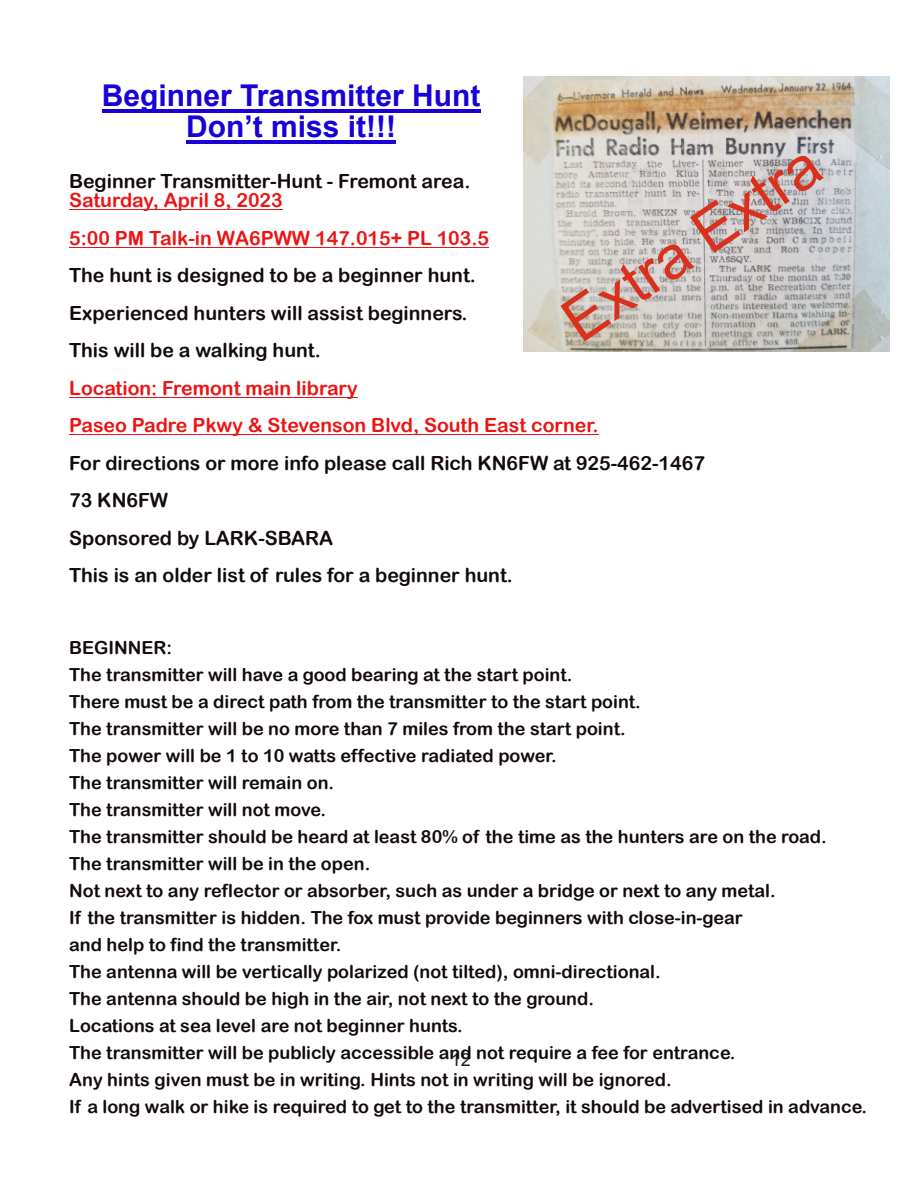
<style>
.page{position:relative;width:918px;height:1188px;background:#fff}
.page>*{position:absolute;margin:0;border:0;box-sizing:border-box;transform-origin:0 0}
.t1{font:60.15px "Arial";color:#d9311d}
.t2{font:700 30px/31px "Arial";color:#1a00d8;text-align:center}
.t3{font:19.5px/37.5px "Arial Rounded MT Bold";color:#130a0a}
.t4{font:19.5px/37.5px "Arial Rounded MT Bold";color:#eb1414}
.t5{font:19.5px/37.5px "Arial Rounded MT Bold";color:#ea1515}
.t6{font:18px/27px "Arial Rounded MT Bold";color:#130a0a}
.t7{font:18px "Arial";color:#231f20}
</style>
<div class="page">
<hr style="left:102px;top:109px;width:378px;height:3px;background:#1a00d8">
<hr style="left:186px;top:140px;width:210px;height:3px;background:#1a00d8">
<hr style="left:69px;top:209px;width:214px;height:1px;background:#ea1515">
<hr style="left:69px;top:247px;width:420px;height:1px;background:#ea1515">
<hr style="left:69px;top:397px;width:289px;height:1px;background:#eb1414">
<hr style="left:69px;top:434px;width:530px;height:1px;background:#eb1414">
<img style="left:524px;top:77px;width:366px;height:274px">
<h2 class="t2" style="left:102px;top:83px;width:380px">Beginner Transmitter Hunt<br>Don’t miss it!!!</h2>
<p class="t3" style="left:69px;top:164px;width:403px">Beginner Transmitter-Hunt - Fremont area.</p>
<p class="t5" style="left:69px;top:184px;width:421px">Saturday, April 8, 2023<br>5:00 PM Talk-in WA6PWW 147.015+ PL 103.5</p>
<p class="t3" style="left:69px;top:259px;width:408px">The hunt is designed to be a beginner hunt.<br>Experienced hunters will assist beginners.<br>This will be a walking hunt.</p>
<p class="t4" style="left:69px;top:371px;width:531px">Location: Fremont main library<br>Paseo Padre Pkwy &amp; Stevenson Blvd, South East corner.</p>
<p class="t3" style="left:69px;top:446px;width:637px">For directions or more info please call Rich KN6FW at 925-462-1467<br>73 KN6FW<br>Sponsored by LARK-SBARA<br>This is an older list of rules for a beginner hunt.</p>
<h1 class="t1" style="left:556px;top:307px;width:299px;rotate:-34deg">Extra Extra</h1>
<p class="t6" style="left:69px;top:636px;width:799px">BEGINNER:<br>The transmitter will have a good bearing at the start point.<br>There must be a direct path from the transmitter to the start point.<br>The transmitter will be no more than 7 miles from the start point.<br>The power will be 1 to 10 watts effective radiated power.<br>The transmitter will remain on.<br>The transmitter will not move.<br>The transmitter should be heard at least 80% of the time as the hunters are on the road.<br>The transmitter will be in the open.<br>Not next to any reflector or absorber, such as under a bridge or next to any metal.<br>If the transmitter is hidden. The fox must provide beginners with close-in-gear<br>and help to find the transmitter.<br>The antenna will be vertically polarized (not tilted), omni-directional.<br>The antenna should be high in the air, not next to the ground.<br>Locations at sea level are not beginner hunts.<br>The transmitter will be publicly accessible and not require a fee for entrance.<br>Any hints given must be in writing. Hints not in writing will be ignored.<br>If a long walk or hike is required to get to the transmitter, it should be advertised in advance.</p>
<p class="t7" style="left:451px;top:1053px;width:22px">12</p>
</div>
